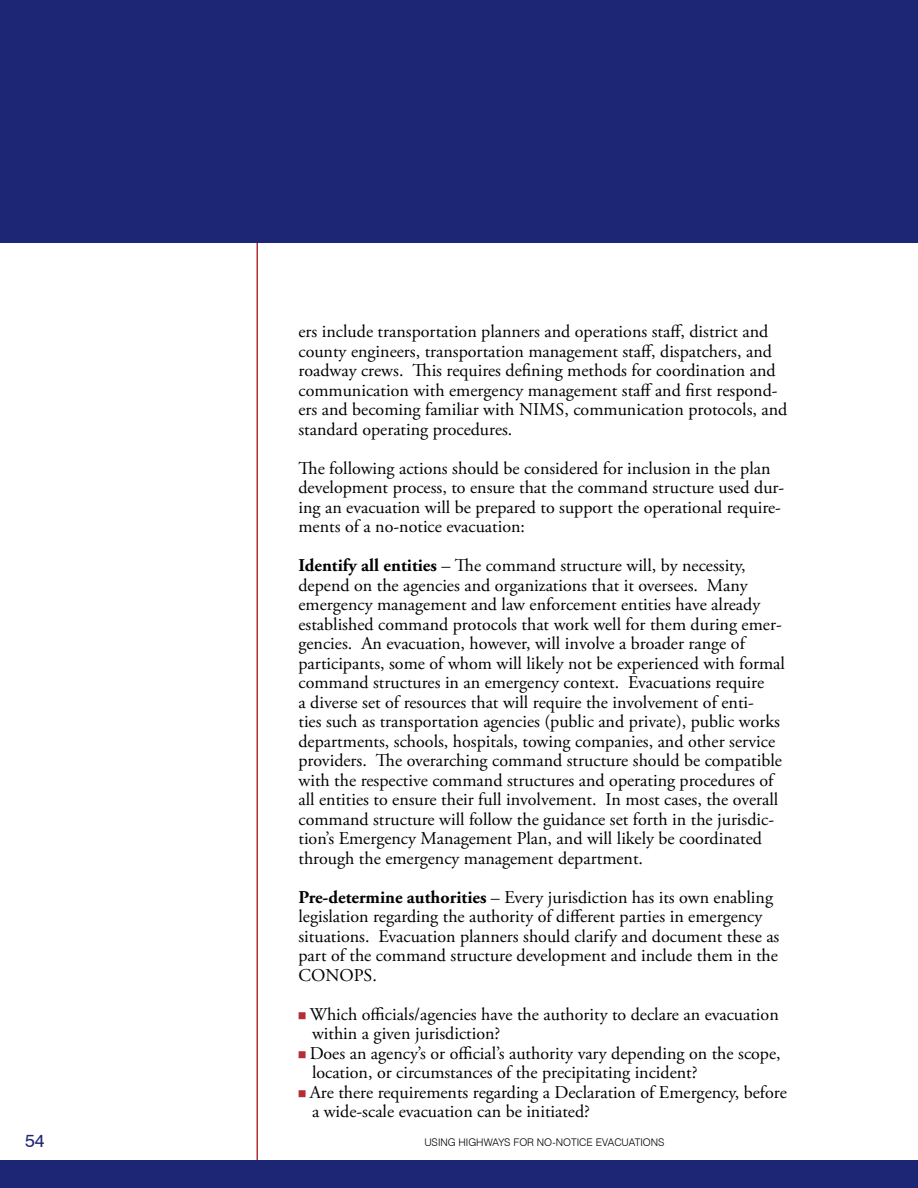
<style>
.page{position:relative;width:918px;height:1188px;background:#fff}
.page>*{position:absolute;margin:0;border:0;box-sizing:border-box;transform-origin:0 0}
.t1{font:18px/19.5px "Adobe Garamond Pro";color:#000}
.t2{font:18px "Swiss 721 BT";color:#1c2674}
.t3{font:300 10.5px "Swiss 721 BT";color:#000}
.s1{font-weight:700}
.s2{color:#b42e34}
</style>
<div class="page">
<hr style="left:256px;top:234px;width:2px;height:954px;background:#b42e34">
<div style="left:0;top:0;width:918px;height:243px;background:#1c2674"></div>
<div style="left:0;top:1161px;width:918px;height:27px;background:#1c2674"></div>
<p class="t1" style="left:298px;top:322px;width:490px">ers include transportation planners and operations staff, district and county engineers, transportation management staff, dispatchers, and roadway crews. This requires defining methods for coordination and communication with emergency management staff and first respond&shy;ers and becoming familiar with NIMS, communication protocols, and standard operating procedures.</p>
<p class="t1" style="left:298px;top:459px;width:487px">The following actions should be considered for inclusion in the plan development process, to ensure that the command structure used dur&shy;ing an evacuation will be prepared to support the operational require&shy;ments of a no-notice evacuation:</p>
<p class="t1" style="left:298px;top:556px;width:488px"><span class="s1">Identify all entities</span> – The command structure will, by necessity, depend on the agencies and organizations that it oversees. Many emergency management and law enforcement entities have already established command protocols that work well for them during emer&shy;gencies. An evacuation, however, will involve a broader range of participants, some of whom will likely not be experienced with formal command structures in an emergency context. Evacuations require<br>a diverse set of resources that will require the involvement of enti-<br>ties such as transportation agencies (public and private), public works departments, schools, hospitals, towing companies, and other service providers. The overarching command structure should be compatible with the respective command structures and operating procedures of all entities to ensure their full involvement. In most cases, the overall command structure will follow the guidance set forth in the jurisdic&shy;tion’s Emergency Management Plan, and will likely be coordinated through the emergency management department.</p>
<p class="t1" style="left:298px;top:888px;width:482px"><span class="s1">Pre-determine authorities</span> – Every jurisdiction has its own enabling legislation regarding the authority of different parties in emergency situations. Evacuation planners should clarify and document these as part of the command structure development and include them in the CONOPS.</p>
<p class="t1" style="left:312px;top:1005px;width:468px;text-indent:-14px"><span class="s2">■</span> Which officials/agencies have the authority to declare an evacuation within a given jurisdiction?</p>
<p class="t1" style="left:312px;top:1044px;width:470px;text-indent:-14px"><span class="s2">■</span> Does an agency’s or official’s authority vary depending on the scope, location, or circumstances of the precipitating incident?</p>
<p class="t1" style="left:312px;top:1083px;width:476px;text-indent:-14px"><span class="s2">■</span> Are there requirements regarding a Declaration of Emergency, before a wide-scale evacuation can be initiated?</p>
<p class="t2" style="left:25px;top:1129px;width:21px">54</p>
<p class="t3" style="left:424px;top:1136px;width:242px">USING HIGHWAYS FOR NO-NOTICE EVACUATIONS</p>
</div>
